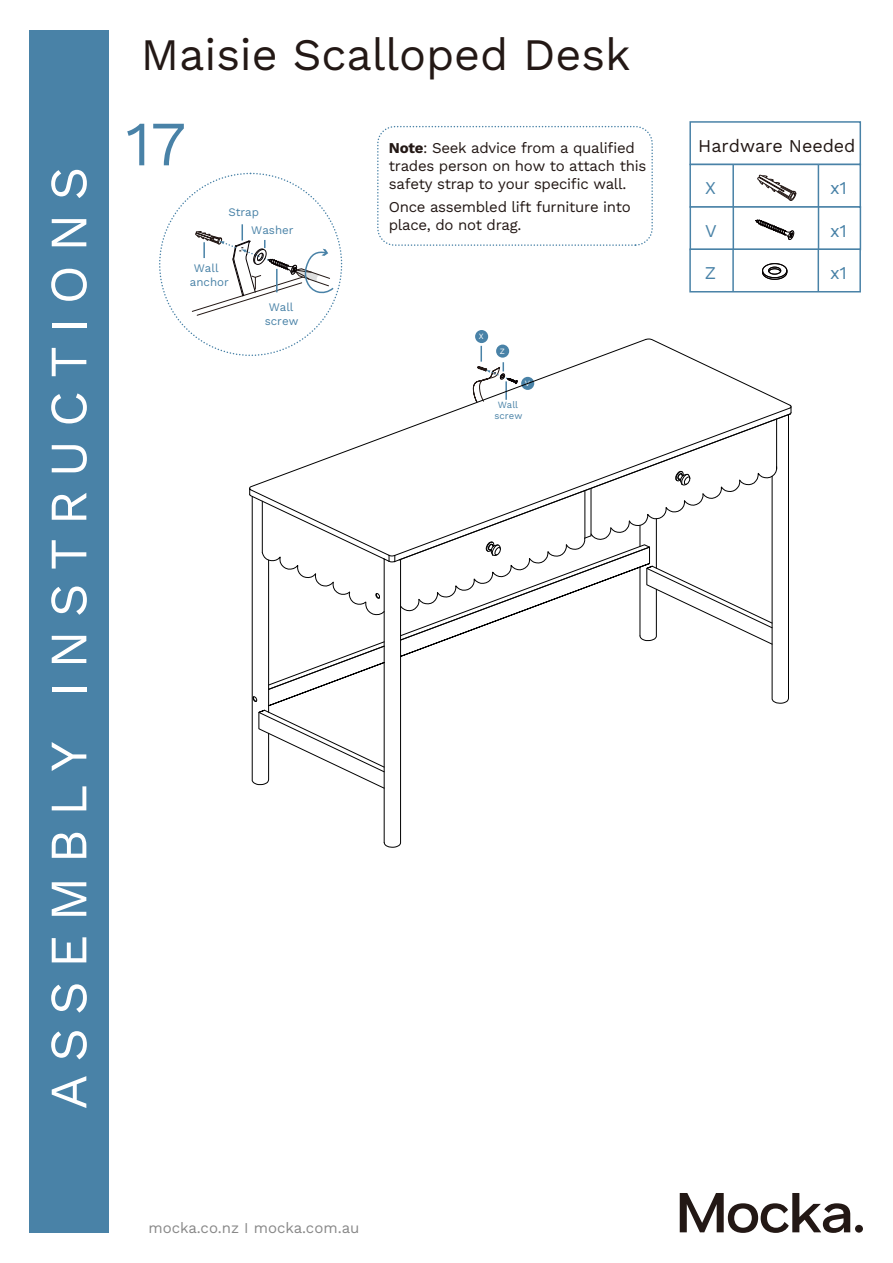
<style>
.page{position:relative;width:893px;height:1263px;background:#fff}
.page>*{position:absolute;margin:0;border:0;box-sizing:border-box;transform-origin:0 0}
.t1{font:63px "Work Sans";color:#4982a7}
.t2{font:52.5px "Work Sans";letter-spacing:.25em;color:#fff}
.t3{font:45px "Work Sans";letter-spacing:-.005em;color:#231815}
.t4{font:18px "Work Sans";letter-spacing:-.005em;color:#231815}
.t5{font:18px "Work Sans";color:#4982a7}
.t6{font:15px/18px "Work Sans";letter-spacing:-.02em;color:#231815}
.t7{font:15px "Work Sans";color:#888}
.t8{font:11.55px/13.8px "Work Sans";color:#4982a7;text-align:center}
.t9{font:9.6px/11.4px "Work Sans";color:#4982a7;text-align:center}
.t10{font:8.1px "Work Sans";color:#fff}
</style>
<div class="page">
<div style="left:29px;top:30px;width:80px;height:1203px;background:#4982a7"></div>
<svg style="left:680px;top:1193px;width:170px;height:40px"></svg>
<div style="left:855px;top:1225px;width:8px;height:8px;background:#231815;border-radius:50%"></div>
<div style="left:689px;top:121px;width:172px;height:44px;background:#fff;border:2px solid #4982a7"></div>
<div style="left:689px;top:164px;width:172px;height:44px;background:#fff;border:2px solid #4982a7"></div>
<hr style="left:732px;top:164px;width:2px;height:43px;background:#4982a7">
<hr style="left:818px;top:164px;width:1px;height:43px;background:#4982a7">
<svg style="left:192px;top:224px;width:143px;height:92px"></svg>
<div style="left:475px;top:330px;width:13px;height:13px;background:#4982a7;border-radius:50%"></div>
<div style="left:689px;top:206px;width:172px;height:44px;background:#fff;border:2px solid #4982a7"></div>
<hr style="left:732px;top:207px;width:2px;height:42px;background:#4982a7">
<hr style="left:818px;top:207px;width:1px;height:42px;background:#4982a7">
<svg style="left:757px;top:175px;width:39px;height:26px"></svg>
<div style="left:377px;top:126px;width:276px;height:120px;border:2px dashed #4982a7;border-radius:17px"></div>
<div style="left:689px;top:248px;width:172px;height:44px;background:#fff;border:2px solid #4982a7"></div>
<hr style="left:732px;top:249px;width:2px;height:42px;background:#4982a7">
<hr style="left:817px;top:249px;width:2px;height:43px;background:#4982a7">
<svg style="left:762px;top:263px;width:25px;height:17px"></svg>
<svg style="left:755px;top:220px;width:39px;height:20px"></svg>
<svg style="left:249px;top:339px;width:543px;height:509px"></svg>
<h2 class="t2" style="left:29px;top:1109px;width:944px;rotate:-90deg">ASSEMBLY INSTRUCTIONS</h2>
<h3 class="t3" style="left:141px;top:20px;width:491px">Maisie Scalloped Desk</h3>
<h1 class="t1" style="left:126px;top:96px;width:61px">17</h1>
<p class="t8" style="left:251px;top:203px;width:44px;line-height:18.1px;text-align:left;text-indent:-23px">Strap<br>Washer</p>
<p class="t8" style="left:190px;top:261px;width:40px">Wall anchor</p>
<p class="t8" style="left:265px;top:300px;width:35px">Wall screw</p>
<p class="t6" style="left:389px;top:138px;width:259px">Note: Seek advice from a qualified trades person on how to attach this safety strap to your specific wall.</p>
<p class="t6" style="left:389px;top:198px;width:244px">Once assembled lift furniture into place, do not drag.</p>
<p class="t10" style="left:479px;top:330px;width:6px">X</p>
<p class="t10" style="left:500px;top:345px;width:7px">Z</p>
<p class="t10" style="left:525px;top:377px;width:7px">V</p>
<p class="t9" style="left:495px;top:398px;width:29px">Wall screw</p>
<p class="t7" style="left:148px;top:1216px;width:213px">mocka.co.nz I mocka.com.au</p>
<p class="t4" style="left:698px;top:132px;width:159px">Hardware Needed</p>
<p class="t5" style="left:705px;top:174px;width:12px">X</p>
<p class="t5" style="left:830px;top:174px;width:18px">x1</p>
<p class="t5" style="left:705px;top:217px;width:13px">V</p>
<p class="t5" style="left:830px;top:217px;width:18px">x1</p>
<p class="t5" style="left:705px;top:259px;width:13px">Z</p>
<p class="t5" style="left:830px;top:259px;width:18px">x1</p>
</div>
